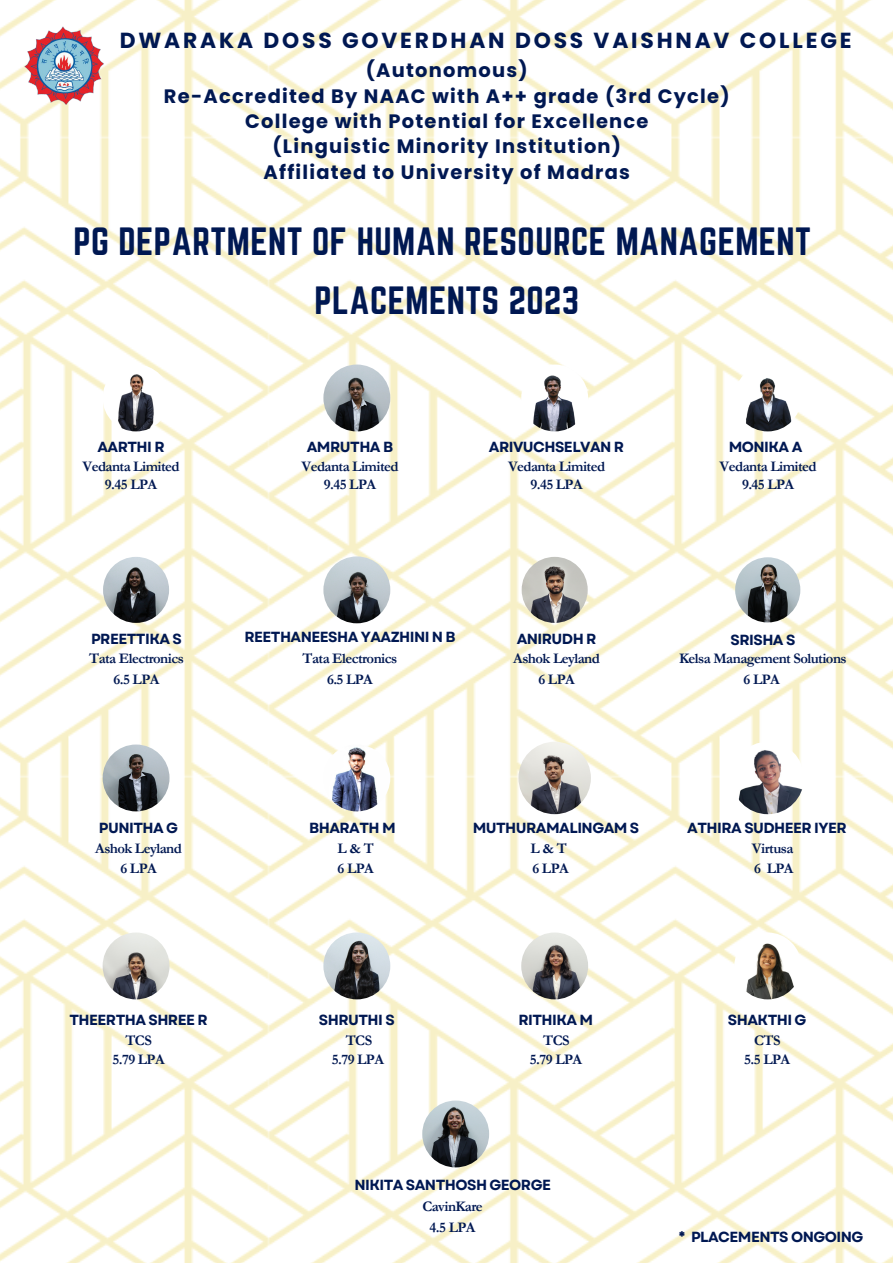
<style>
.page{position:relative;width:893px;height:1263px;background:#fff}
.page>*{position:absolute;margin:0;border:0;box-sizing:border-box;transform-origin:0 0}
.t1{font:34.42px/58.7px "Norwester";letter-spacing:.015em;color:#001852;text-align:center}
.t2{font:700 21.83px "Poppins";letter-spacing:.13em;color:#001852}
.t3{font:700 19.42px/25.3px "Poppins";letter-spacing:.065em;color:#001852;text-align:center}
.t4{font:700 14.62px/18.7px "Garamond";letter-spacing:-.035em;color:#001852;text-align:center}
.t5{font:700 14.62px "Garet";letter-spacing:-.035em;color:#001852}
</style>
<div class="page">
<img style="left:0;top:0;width:893px;height:1263px">
<img style="left:24px;top:25px;width:82px;height:79px">
<img style="left:103px;top:364px;width:66px;height:67px;border-radius:50%">
<img style="left:521px;top:364px;width:67px;height:67px;border-radius:50%">
<img style="left:734px;top:364px;width:67px;height:67px;border-radius:50%">
<img style="left:323px;top:364px;width:67px;height:67px;border-radius:50%">
<img style="left:323px;top:556px;width:67px;height:67px;border-radius:50%">
<img style="left:103px;top:932px;width:66px;height:67px;border-radius:50%">
<img style="left:521px;top:557px;width:67px;height:66px;border-radius:50%">
<img style="left:103px;top:557px;width:66px;height:66px;border-radius:50%">
<img style="left:422px;top:1100px;width:67px;height:67px;border-radius:50%">
<img style="left:735px;top:557px;width:65px;height:65px;border-radius:50%">
<img style="left:734px;top:932px;width:67px;height:67px;border-radius:50%">
<img style="left:518px;top:742px;width:73px;height:72px;border-radius:50%">
<img style="left:323px;top:932px;width:67px;height:67px;border-radius:50%">
<img style="left:521px;top:932px;width:67px;height:67px;border-radius:50%">
<img style="left:103px;top:744px;width:66px;height:67px;border-radius:50%">
<img style="left:323px;top:744px;width:67px;height:67px;border-radius:50%">
<img style="left:731px;top:742px;width:73px;height:72px;border-radius:50%">
<h2 class="t2" style="left:120px;top:25px;width:733px">DWARAKA DOSS GOVERDHAN DOSS VAISHNAV COLLEGE</h2>
<h3 class="t3" style="left:164px;top:58px;width:567px">(Autonomous)<br>Re-Accredited By NAAC with A++ grade (3rd Cycle)<br>College with Potential for Excellence<br>(Linguistic Minority Institution)<br>Affiliated to University of Madras</h3>
<h1 class="t1" style="left:73px;top:212px;width:739px">PG DEPARTMENT OF HUMAN RESOURCE MANAGEMENT<br>PLACEMENTS 2023</h1>
<p class="t5" style="left:97px;top:436px;width:69px">AARTHI R</p>
<p class="t4" style="left:82px;top:458px;width:99px;line-height:17.8px">Vedanta Limited<br>9.45 LPA</p>
<p class="t5" style="left:307px;top:436px;width:88px">AMRUTHA B</p>
<p class="t4" style="left:301px;top:458px;width:99px;line-height:17.8px">Vedanta Limited<br>9.45 LPA</p>
<p class="t5" style="left:489px;top:436px;width:137px">ARIVUCHSELVAN R</p>
<p class="t4" style="left:508px;top:458px;width:99px;line-height:17.8px">Vedanta Limited<br>9.45 LPA</p>
<p class="t5" style="left:728px;top:436px;width:75px">MONIKA A</p>
<p class="t4" style="left:719px;top:458px;width:99px;line-height:17.8px">Vedanta Limited<br>9.45 LPA</p>
<p class="t5" style="left:91px;top:628px;width:92px">PREETTIKA S</p>
<p class="t4" style="left:89px;top:648px;width:96px;line-height:21.1px">Tata Electronics<br>6.5 LPA</p>
<p class="t5" style="left:99px;top:817px;width:81px">PUNITHA G</p>
<p class="t4" style="left:95px;top:839px;width:88px;line-height:19.6px">Ashok Leyland<br>6 LPA</p>
<p class="t5" style="left:244px;top:626px;width:213px">REETHANEESHA YAAZHINI N B</p>
<p class="t4" style="left:303px;top:648px;width:96px;line-height:21.1px">Tata Electronics<br>6.5 LPA</p>
<p class="t5" style="left:516px;top:628px;width:81px">ANIRUDH R</p>
<p class="t4" style="left:513px;top:648px;width:88px;line-height:21.1px">Ashok Leyland<br>6 LPA</p>
<p class="t5" style="left:730px;top:629px;width:66px">SRISHA S</p>
<p class="t4" style="left:679px;top:648px;width:169px;line-height:21.1px">Kelsa Management Solutions<br>6 LPA</p>
<p class="t5" style="left:309px;top:817px;width:88px">BHARATH M</p>
<p class="t4" style="left:337px;top:839px;width:38px;line-height:19.6px;text-align:left">L&amp;T<br>6 LPA</p>
<p class="t5" style="left:473px;top:817px;width:168px">MUTHURAMALINGAM S</p>
<p class="t4" style="left:530px;top:839px;width:40px;line-height:19.6px;text-align:left">L&amp;T<br>6 LPA</p>
<p class="t5" style="left:687px;top:817px;width:161px">ATHIRA SUDHEER IYER</p>
<p class="t4" style="left:752px;top:839px;width:43px;line-height:19.6px;text-align:left">Virtusa<br>6 LPA</p>
<p class="t5" style="left:69px;top:1009px;width:140px">THEERTHA SHREE R</p>
<p class="t4" style="left:112px;top:1031px;width:54px">TCS<br>5.79 LPA</p>
<p class="t5" style="left:319px;top:1009px;width:77px">SHRUTHI S</p>
<p class="t4" style="left:332px;top:1031px;width:54px">TCS<br>5.79 LPA</p>
<p class="t5" style="left:518px;top:1009px;width:76px">RITHIKA M</p>
<p class="t4" style="left:530px;top:1031px;width:54px">TCS<br>5.79 LPA</p>
<p class="t5" style="left:354px;top:1174px;width:198px">NIKITA SANTHOSH GEORGE</p>
<p class="t4" style="left:422px;top:1196px;width:62px;line-height:20.8px">CavinKare<br>4.5 LPA</p>
<p class="t5" style="left:728px;top:1009px;width:80px">SHAKTHI G</p>
<p class="t4" style="left:744px;top:1031px;width:47px">CTS<br>5.5 LPA</p>
<p class="t5" style="left:678px;top:1226px;width:186px">* PLACEMENTS ONGOING</p>
</div>
